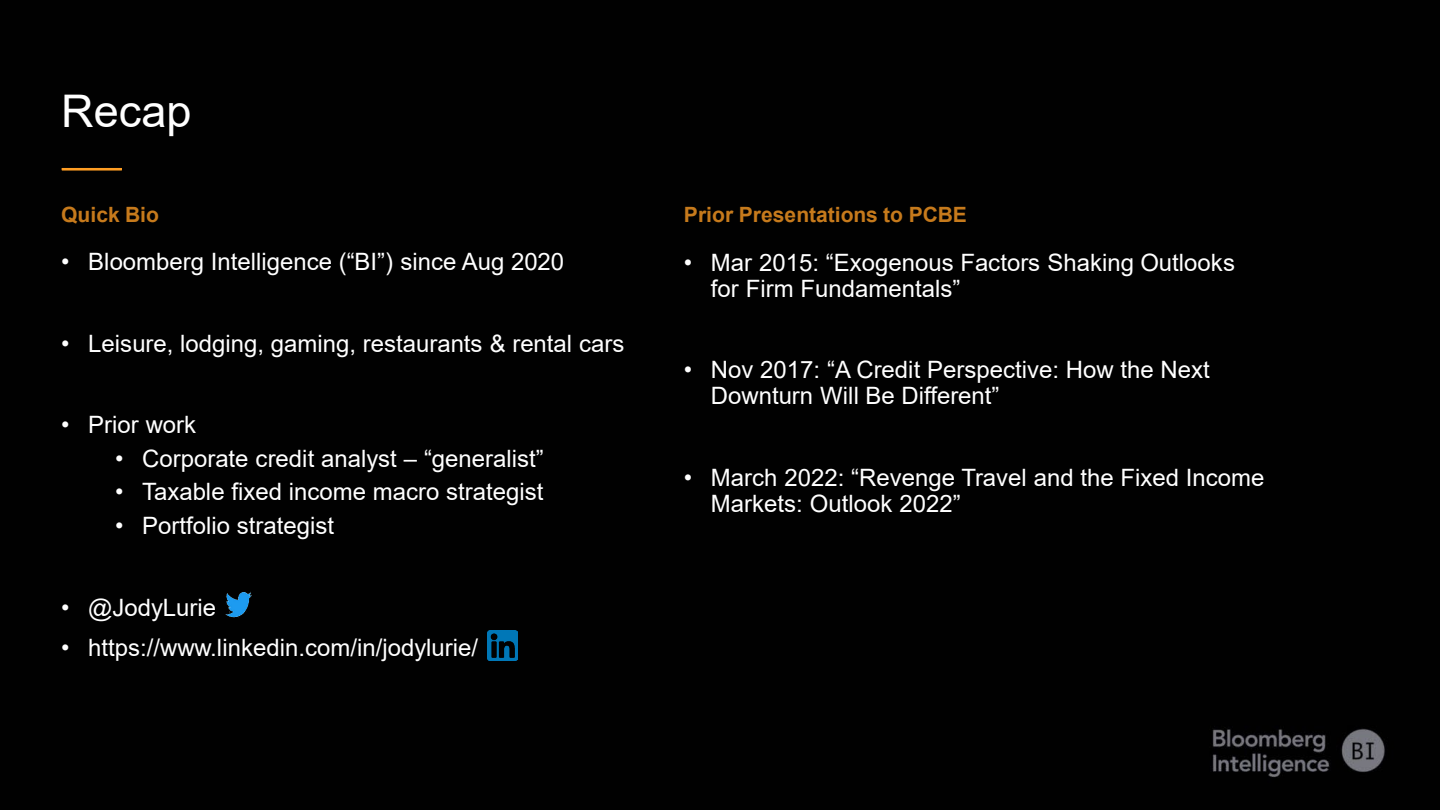
<style>
.page{position:relative;width:1440px;height:810px;background:#010101}
.page>*{position:absolute;margin:0;border:0;box-sizing:border-box;transform-origin:0 0}
.t1{font:45px "Arial";color:#fff}
.t2{font:24px/26px "Arial";color:#fff}
.t3{font:700 21px "Arial";color:#c67a1c}
</style>
<div class="page">
<hr style="left:62px;top:168px;width:60px;height:2px;background:#ff9e24">
<img style="left:223px;top:590px;width:29px;height:29px">
<img style="left:487px;top:631px;width:30px;height:29px">
<p class="t1" style="left:61px;top:80px;width:132px">Recap</p>
<p class="t3" style="left:61px;top:200px;width:99px">Quick Bio</p>
<p class="t3" style="left:684px;top:200px;width:284px">Prior Presentations to PCBE</p>
<p class="t2" style="left:711px;top:249px;width:525px;text-indent:-27px">• Mar 2015: “Exogenous Factors Shaking Outlooks for Firm Fundamentals”</p>
<p class="t2" style="left:61px;top:248px;width:504px">• Bloomberg Intelligence (“BI”) since Aug 2020</p>
<p class="t2" style="left:61px;top:330px;width:565px">• Leisure, lodging, gaming, restaurants &amp; rental cars</p>
<p class="t2" style="left:61px;top:412px;width:136px">• Prior work</p>
<p class="t2" style="left:115px;top:445px;width:430px">• Corporate credit analyst – “generalist”</p>
<p class="t2" style="left:115px;top:479px;width:430px">• Taxable fixed income macro strategist</p>
<p class="t2" style="left:115px;top:512px;width:220px">• Portfolio strategist</p>
<p class="t2" style="left:61px;top:594px;width:156px">• @JodyLurie</p>
<p class="t2" style="left:61px;top:635px;width:418px">• https://www.linkedin.com/in/jodylurie/</p>
<p class="t2" style="left:711px;top:357px;width:500px;text-indent:-27px">• Nov 2017: “A Credit Perspective: How the Next<br>Downturn Will Be Different”</p>
<p class="t2" style="left:711px;top:465px;width:555px;text-indent:-27px">• March 2022: “Revenge Travel and the Fixed Income<br>Markets: Outlook 2022”</p>
</div>
